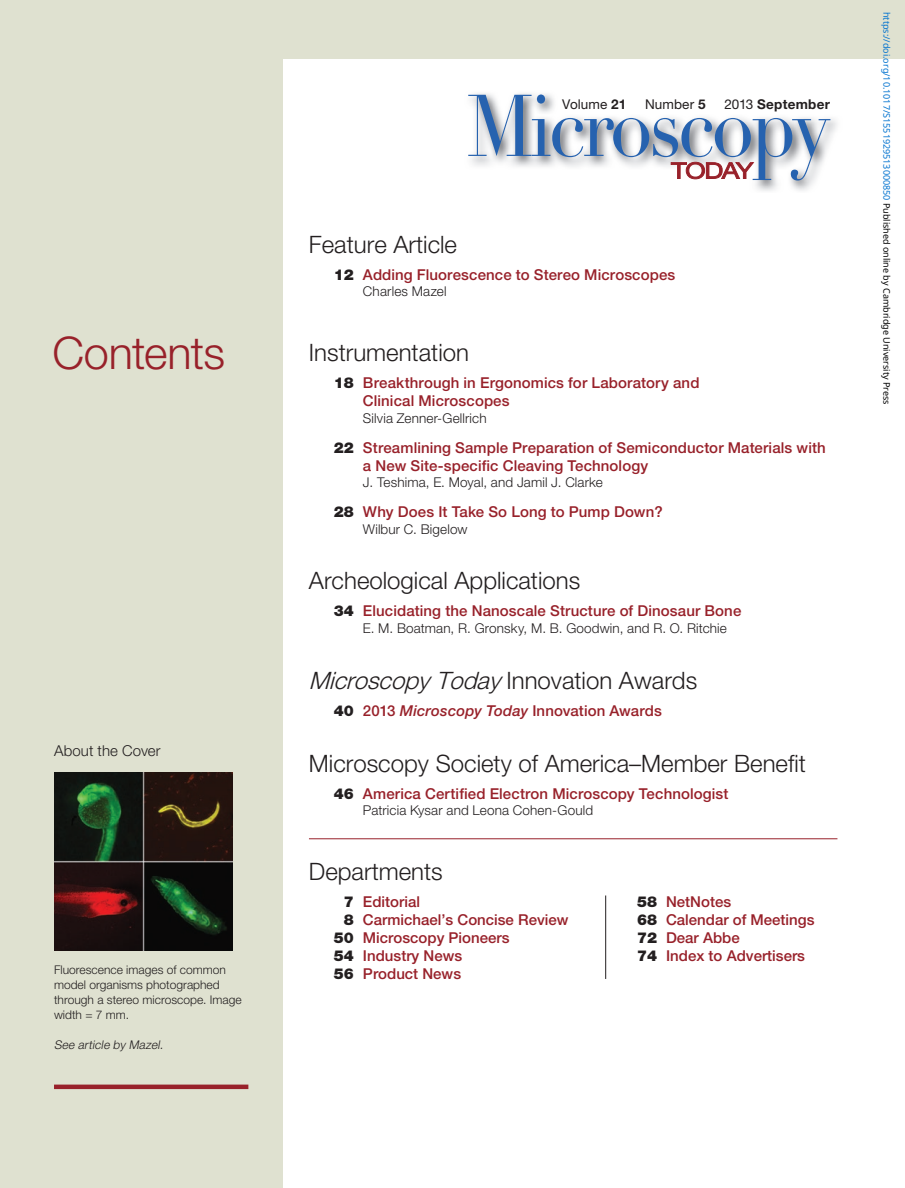
<style>
.page{position:relative;width:905px;height:1188px;background:#fff}
.page>*{position:absolute;margin:0;border:0;box-sizing:border-box;transform-origin:0 0}
.t1{font:300 45px "Helvetica Neue";letter-spacing:-.015em;color:#98212a}
.t2{font:300 24px "Helvetica Neue";color:#231f20}
.t3{font:500 15px/18px "Helvetica Neue";letter-spacing:.005em;color:#98212a}
.t4{font:300 15px "Helvetica Neue";letter-spacing:.005em;color:#231f20}
.t5{font:300 13.5px "Helvetica Neue";letter-spacing:.01em;color:#231f20}
.t6{font:13.5px "Helvetica Neue";letter-spacing:.01em;color:#231f20}
.t7{font:700 13.5px "Helvetica Neue";letter-spacing:.02em;color:#231f20}
.t8{font:300 12px/15px "Helvetica Neue";color:#231f20}
.t9{font:italic 300 12px "Helvetica Neue";color:#231f20}
.t10{font:9px "Noto Sans";color:#0172cf}
.s1{font-weight:700}
.s2{font-weight:400}
.s3{font-weight:900;color:#231f20}
.s4{font-style:italic}
.s5{color:#000}
</style>
<div class="page">
<div style="left:0;top:0;width:282px;height:1188px;background:#dfe1d0"></div>
<div style="left:0;top:0;width:904px;height:58px;background:#dfe1d0"></div>
<img style="left:477px;top:93px;width:360px;height:98px">
<hr style="left:54px;top:1085px;width:194px;height:4px;background:#98212a">
<svg style="left:468px;top:94px;width:362px;height:87px"></svg>
<hr style="left:605px;top:896px;width:1px;height:83px;background:#231f20">
<hr style="left:309px;top:839px;width:528px;height:1px;background:#98212a">
<img style="left:54px;top:772px;width:178px;height:178px">
<h1 class="t1" style="left:52px;top:325px;width:174px">Contents</h1>
<p class="t4" style="left:54px;top:741px;width:108px">About the Cover</p>
<p class="t8" style="left:54px;top:962px;width:189px">Fluorescence images of common model organisms photographed through a stereo microscope. Image width = 7 mm.</p>
<p class="t9" style="left:54px;top:1037px;width:113px">See article by Mazel.</p>
<p class="t6" style="left:562px;top:96px;width:66px">Volume <span class="s1">21</span></p>
<p class="t6" style="left:645px;top:96px;width:62px">Number <span class="s1">5</span></p>
<p class="t7" style="left:724px;top:95px;width:107px"><span class="s2">2013</span> September</p>
<h2 class="t2" style="left:309px;top:230px;width:150px">Feature Article</h2>
<p class="t3" style="left:334px;top:265px;width:343px"><span class="s3">12</span> Adding Fluorescence to Stereo Microscopes</p>
<p class="t5" style="left:363px;top:283px;width:85px">Charles Mazel</p>
<h2 class="t2" style="left:309px;top:338px;width:161px">Instrumentation</h2>
<p class="t3" style="left:363px;top:374px;width:338px;text-indent:-29px"><span class="s3">18</span> Breakthrough in Ergonomics for Laboratory and<br>Clinical Microscopes</p>
<p class="t5" style="left:363px;top:410px;width:125px">Silvia Zenner-Gellrich</p>
<p class="t3" style="left:363px;top:438px;width:464px;text-indent:-29px"><span class="s3">22</span> Streamlining Sample Preparation of Semiconductor Materials with a New Site-specific Cleaving Technology</p>
<p class="t5" style="left:363px;top:474px;width:241px">J. Teshima, E. Moyal, and Jamil J. Clarke</p>
<p class="t3" style="left:334px;top:503px;width:330px"><span class="s3">28</span> Why Does It Take So Long to Pump Down?</p>
<p class="t5" style="left:363px;top:521px;width:106px">Wilbur C. Bigelow</p>
<h2 class="t2" style="left:309px;top:566px;width:273px">Archeological Applications</h2>
<p class="t3" style="left:334px;top:602px;width:409px"><span class="s3">34</span> Elucidating the Nanoscale Structure of Dinosaur Bone</p>
<p class="t5" style="left:363px;top:620px;width:365px">E. M. Boatman, R. Gronsky, M. B. Goodwin, and R. O. Ritchie</p>
<h2 class="t2" style="left:309px;top:666px;width:390px"><span class="s4">Microscopy Today</span> Innovation Awards</h2>
<p class="t3" style="left:334px;top:701px;width:329px"><span class="s3">40</span> 2013 <span class="s4">Microscopy Today</span> Innovation Awards</p>
<h2 class="t2" style="left:309px;top:748px;width:498px">Microscopy Society of America–Member Benefit</h2>
<p class="t3" style="left:334px;top:784px;width:396px"><span class="s3">46</span> America Certified Electron Microscopy Technologist</p>
<p class="t5" style="left:363px;top:802px;width:231px">Patricia Kysar and Leona Cohen-Gould</p>
<h2 class="t2" style="left:309px;top:857px;width:135px">Departments</h2>
<p class="t3" style="left:344px;top:893px;width:77px"><span class="s3">7</span> Editorial</p>
<p class="t3" style="left:344px;top:911px;width:226px"><span class="s3">8</span> Carmichael’s Concise Review</p>
<p class="t3" style="left:334px;top:929px;width:177px"><span class="s3">50</span> Microscopy Pioneers</p>
<p class="t3" style="left:334px;top:947px;width:130px"><span class="s3">54</span> Industry News</p>
<p class="t3" style="left:334px;top:965px;width:129px"><span class="s3">56</span> Product News</p>
<p class="t3" style="left:637px;top:893px;width:179px"><span class="s3">58</span> NetNotes<br><span class="s3">68</span> Calendar of Meetings<br><span class="s3">72</span> Dear Abbe<br><span class="s3">74</span> Index to Advertisers</p>
<p class="t10" style="left:893px;top:12px;width:394px;rotate:90deg">https://doi.org/10.1017/S1551929513000850 <span class="s5">Published online by Cambridge University Press</span></p>
</div>
